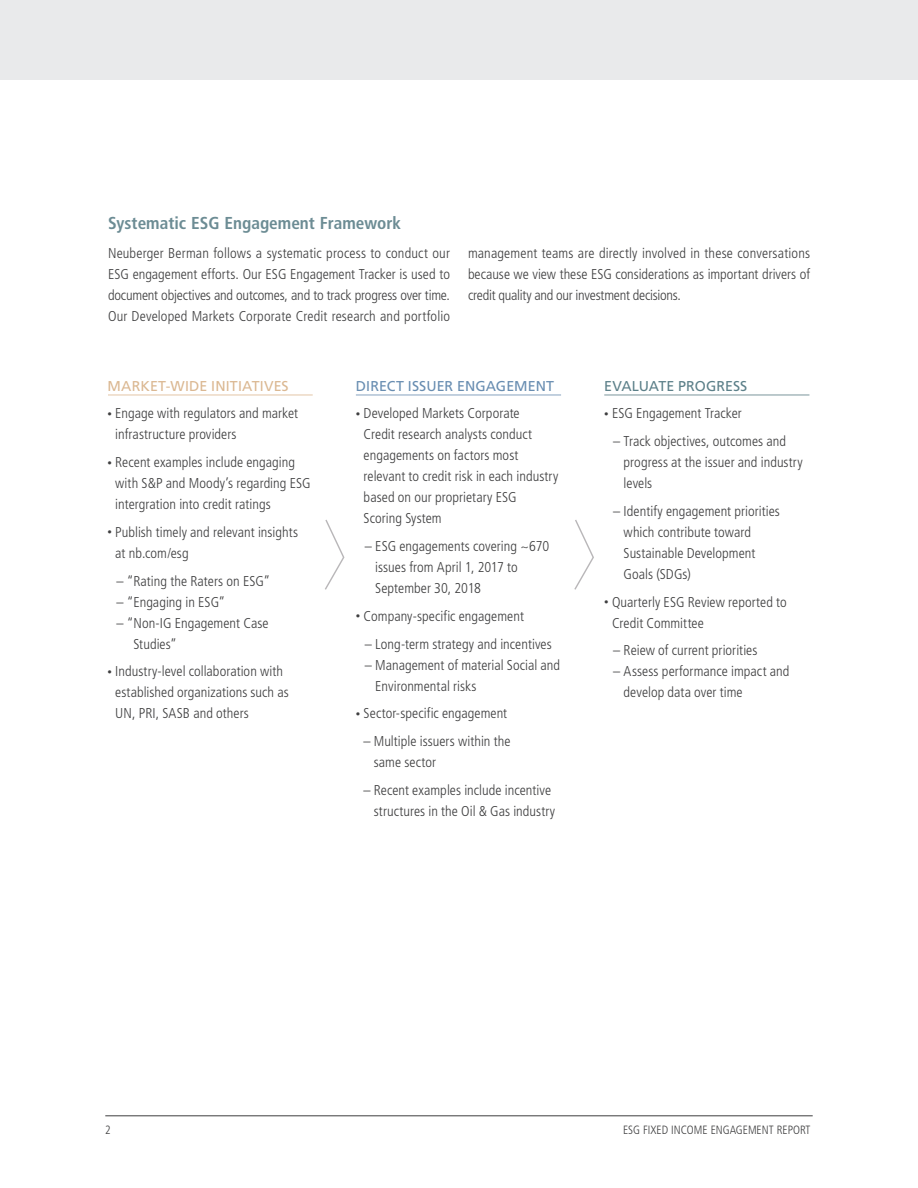
<style>
.page{position:relative;width:918px;height:1188px;background:#fff}
.page>*{position:absolute;margin:0;border:0;box-sizing:border-box;transform-origin:0 0}
.Paragraph_Head{font:700 condensed 17.25px "Frutiger LT Std";color:#6c8c94}
.Body_Copy{font:300 condensed 14.25px/21px "Frutiger LT Std";letter-spacing:.005em;color:#3e3e3f}
.Body_Copy-2{font:14.25px "Frutiger LT Std";letter-spacing:.01em;color:#dbb892}
.Body_Copy-3{font:14.25px "Frutiger LT Std";letter-spacing:.005em;color:#688db1}
.Body_Copy-4{font:14.25px "Frutiger LT Std";letter-spacing:.005em;color:#5c8089}
.t1{font:300 condensed 12px "Frutiger LT Std";color:#3e3e3f}
.s1{font-size:9px}
</style>
<div class="page">
<hr style="left:105px;top:1116px;width:708px;height:1px;background:#3e3e3f">
<div style="left:0;top:0;width:918px;height:79px;background:#e9eaeb"></div>
<hr style="left:108px;top:395px;width:205px;height:1px;background:#e3c5a7">
<hr style="left:356px;top:395px;width:205px;height:1px;background:#87a3c0">
<hr style="left:604px;top:395px;width:205px;height:1px;background:#7b959c">
<svg style="left:325px;top:519px;width:20px;height:71px"></svg>
<svg style="left:574px;top:520px;width:20px;height:70px"></svg>
<p class="Paragraph_Head" style="left:108px;top:213px;width:295px">Systematic ESG Engagement Framework</p>
<p class="Body_Copy" style="left:108px;top:243px;width:344px;text-align:justify">Neuberger Berman follows a systematic process to conduct our ESG engagement efforts. Our ESG Engagement Tracker is used to document objectives and outcomes, and to track progress over time.<br>Our Developed Markets Corporate Credit research and portfolio</p>
<p class="Body_Copy" style="left:468px;top:243px;width:344px;text-align:justify">management teams are directly involved in these conversations because we view these ESG considerations as important drivers of credit quality and our investment decisions.</p>
<p class="Body_Copy-2" style="left:108px;top:377px;width:183px">MARKET-WIDE INITIATIVES</p>
<p class="Body_Copy" style="left:115px;top:403px;width:184px;text-indent:-8px"><span class="s1">•</span> Engage with regulators and market infrastructure providers</p>
<p class="Body_Copy" style="left:115px;top:452px;width:197px;text-indent:-8px"><span class="s1">•</span> Recent examples include engaging with S&amp;P and Moody’s regarding ESG intergration into credit ratings</p>
<p class="Body_Copy" style="left:115px;top:522px;width:184px;text-indent:-8px"><span class="s1">•</span> Publish timely and relevant insights at nb.com/esg</p>
<p class="Body_Copy" style="left:117px;top:570px;width:155px">– “Rating the Raters on ESG”</p>
<p class="Body_Copy" style="left:117px;top:591px;width:110px">– “Engaging in ESG”</p>
<p class="Body_Copy" style="left:133px;top:612px;width:137px;text-indent:-17px">– “Non-IG Engagement Case<br>Studies”</p>
<p class="Body_Copy" style="left:115px;top:661px;width:175px;text-indent:-8px"><span class="s1">•</span> Industry-level collaboration with established organizations such as<br>UN, PRI, SASB and others</p>
<p class="Body_Copy-3" style="left:356px;top:377px;width:200px">DIRECT ISSUER ENGAGEMENT</p>
<p class="Body_Copy" style="left:364px;top:403px;width:196px;text-indent:-8px"><span class="s1">•</span> Developed Markets Corporate<br>Credit research analysts conduct engagements on factors most relevant to credit risk in each industry based on our proprietary ESG<br>Scoring System</p>
<p class="Body_Copy" style="left:375px;top:536px;width:175px;text-indent:-10px">– ESG engagements covering ~670 issues from April 1, 2017 to<br>September 30, 2018</p>
<p class="Body_Copy" style="left:356px;top:606px;width:170px"><span class="s1">•</span> Company-specific engagement</p>
<p class="Body_Copy" style="left:365px;top:633px;width:188px">– Long-term strategy and incentives</p>
<p class="Body_Copy" style="left:375px;top:654px;width:186px;text-indent:-10px">– Management of material Social and<br>Environmental risks</p>
<p class="Body_Copy" style="left:356px;top:703px;width:153px"><span class="s1">•</span> Sector-specific engagement</p>
<p class="Body_Copy" style="left:374px;top:731px;width:138px;text-indent:-10px">– Multiple issuers within the same sector</p>
<p class="Body_Copy" style="left:363px;top:780px;width:193px;text-align:right">– Recent examples include incentive structures in the Oil &amp; Gas industry</p>
<p class="Body_Copy-4" style="left:604px;top:377px;width:145px">EVALUATE PROGRESS</p>
<p class="Body_Copy" style="left:604px;top:403px;width:139px"><span class="s1">•</span> ESG Engagement Tracker</p>
<p class="Body_Copy" style="left:624px;top:431px;width:181px;text-indent:-10px">– Track objectives, outcomes and progress at the issuer and industry levels</p>
<p class="Body_Copy" style="left:624px;top:501px;width:158px;text-indent:-10px">– Identify engagement priorities which contribute toward<br>Sustainable Development<br>Goals (SDGs)</p>
<p class="Body_Copy" style="left:612px;top:591px;width:176px;text-indent:-8px"><span class="s1">•</span> Quarterly ESG Review reported to<br>Credit Committee</p>
<p class="Body_Copy" style="left:613px;top:640px;width:146px">– Reiew of current priorities</p>
<p class="Body_Copy" style="left:624px;top:661px;width:167px;text-indent:-10px">– Assess performance impact and develop data over time</p>
<p class="t1" style="left:105px;top:1123px;width:7px">2</p>
<p class="t1" style="left:623px;top:1123px;width:189px">ESG FIXED INCOME ENGAGEMENT REPORT</p>
</div>
